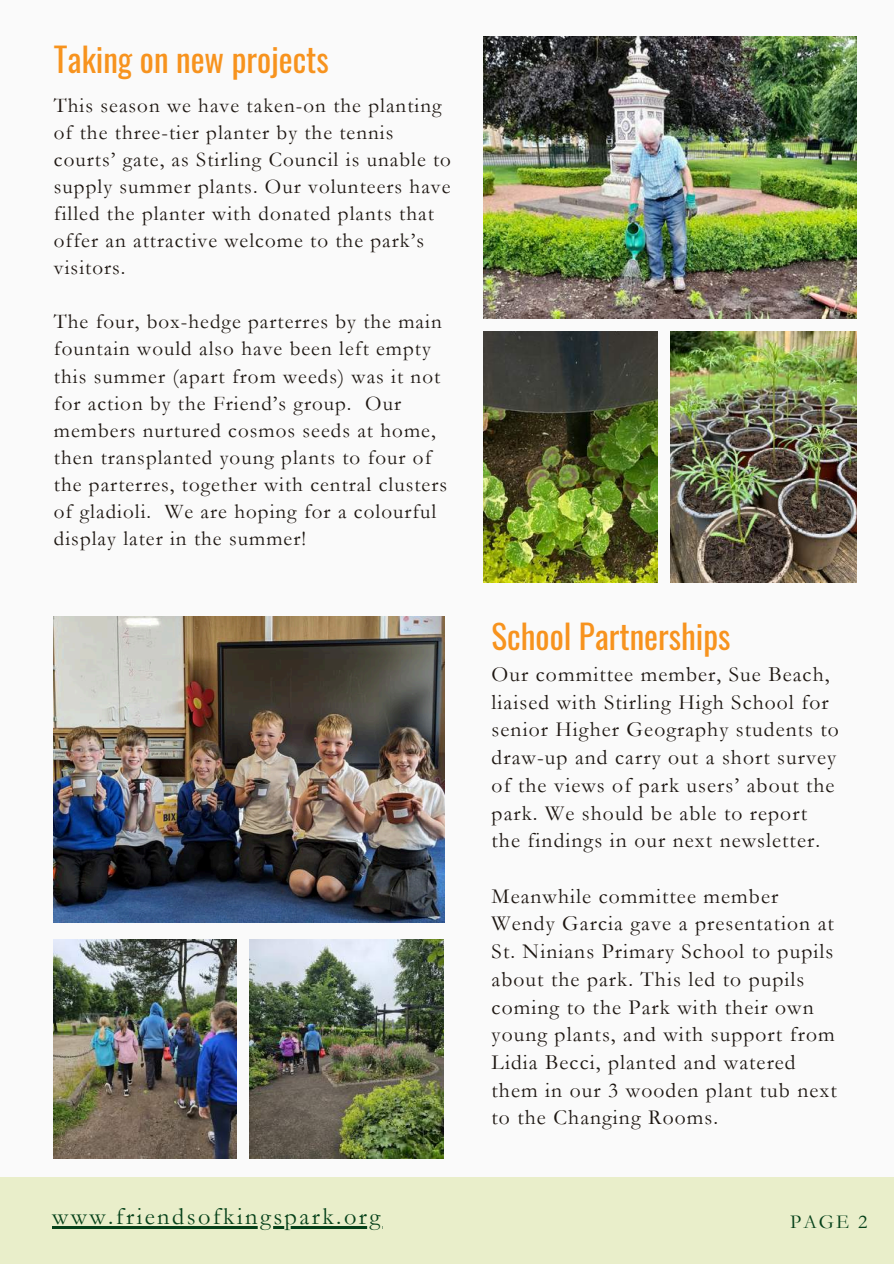
<style>
.page{position:relative;width:894px;height:1264px;background:#fff}
.page>*{position:absolute;margin:0;border:0;box-sizing:border-box;transform-origin:0 0}
.t1{font:33.15px "Oswald";color:#f7931e}
.t2{font:24.3px "Garamond";letter-spacing:.1em;color:#054119}
.t3{font:21.6px/27.8px "Garamond";letter-spacing:.05em;color:#1d1611}
.t4{font:21px/27px "Garamond";letter-spacing:.05em;color:#1d1611}
.t5{font:19.8px "Garamond";color:#054119}
</style>
<div class="page">
<div style="left:0;top:0;width:893px;height:1263px;background:#fafafa"></div>
<div style="left:0;top:1176px;width:893px;height:87px;background:#e9eeca"></div>
<hr style="left:52px;top:1226px;width:330px;height:2px;background:#054119">
<img style="left:483px;top:37px;width:373px;height:281px">
<img style="left:483px;top:331px;width:174px;height:251px">
<img style="left:670px;top:331px;width:186px;height:251px">
<img style="left:54px;top:616px;width:390px;height:306px">
<img style="left:54px;top:939px;width:182px;height:219px">
<img style="left:249px;top:939px;width:195px;height:219px">
<h1 class="t1" style="left:54px;top:34px;width:276px">Taking on new projects</h1>
<p class="t4" style="left:54px;top:93px;width:398px">This season we have taken-on the planting of the three-tier planter by the tennis courts’ gate, as Stirling Council is unable to supply summer plants. Our volunteers have filled the planter with donated plants that offer an attractive welcome to the park’s visitors.</p>
<p class="t4" style="left:54px;top:309px;width:394px">The four, box-hedge parterres by the main fountain would also have been left empty this summer (apart from weeds) was it not for action by the Friend’s group. Our members nurtured cosmos seeds at home, then transplanted young plants to four of the parterres, together with central clusters of gladioli. We are hoping for a colourful display later in the summer!</p>
<h1 class="t1" style="left:491px;top:610px;width:240px">School Partnerships</h1>
<p class="t3" style="left:491px;top:660px;width:349px">Our committee member, Sue Beach, liaised with Stirling High School for senior Higher Geography students to draw-up and carry out a short survey of the views of park users’ about the park. We should be able to report the findings in our next newsletter.</p>
<p class="t3" style="left:491px;top:882px;width:346px">Meanwhile committee member<br>Wendy Garcia gave a presentation at<br>St. Ninians Primary School to pupils about the park. This led to pupils coming to the Park with their own young plants, and with support from<br>Lidia Becci, planted and watered them in our 3 wooden plant tub next to the Changing Rooms.</p>
<p class="t2" style="left:52px;top:1202px;width:329px">www.friendsofkingspark.org</p>
<p class="t5" style="left:790px;top:1210px;width:79px">PAGE 2</p>
</div>
